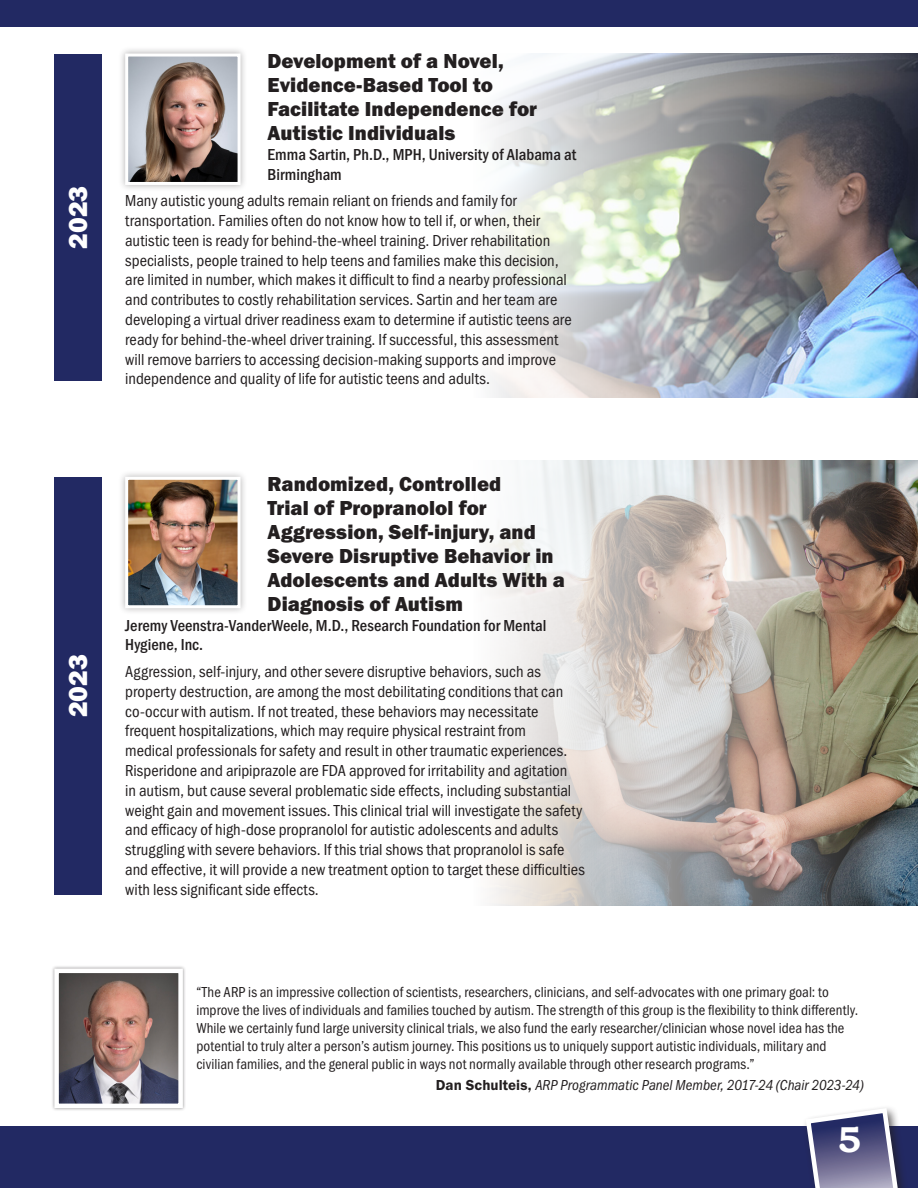
<style>
.page{position:relative;width:918px;height:1188px;background:#fff}
.page>*{position:absolute;margin:0;border:0;box-sizing:border-box;transform-origin:0 0}
.t1{font:700 36px "Bookman Old Style";color:#fff}
._2021_Body{font:27px "Franklin Gothic URW Hea";letter-spacing:-.005em;color:#fff}
.new_head_level_1{font:21px/24px "Franklin Gothic URW Hea";letter-spacing:.005em;color:#231f20}
._2021_Body-2{font:16.5px/19.8px "Franklin Gothic URW Con Boo";color:#231f20}
._2021_Body-3{font:500 16.5px/19.8px "Franklin Gothic URW Con";letter-spacing:.005em;color:#231f20}
._2012-quote{font:15px/18px "Franklin Gothic URW Con Boo";letter-spacing:.005em;color:#231f20}
._2012-Body{font:15px "Franklin Gothic URW Con Boo Ita";color:#231f20}
.s1{font-family:"Franklin Gothic URW Dem"}
</style>
<div class="page">
<img style="left:490px;top:460px;width:428px;height:445px">
<img style="left:490px;top:54px;width:428px;height:343px">
<div style="left:118px;top:47px;width:130px;height:145px;background:#231f20;opacity:.35"></div>
<img style="left:129px;top:58px;width:108px;height:123px">
<div style="left:125px;top:54px;width:116px;height:131px;border:3px solid #fff"></div>
<div style="left:118px;top:470px;width:130px;height:145px;background:#231f20;opacity:.35"></div>
<img style="left:129px;top:481px;width:108px;height:123px">
<div style="left:125px;top:477px;width:116px;height:131px;border:3px solid #fff"></div>
<div style="left:54px;top:54px;width:48px;height:327px;background:#222963"></div>
<div style="left:54px;top:477px;width:48px;height:418px;background:#222963"></div>
<div style="left:51px;top:965px;width:135px;height:147px;background:#231f20;opacity:.5"></div>
<img style="left:59px;top:974px;width:119px;height:129px">
<div style="left:54px;top:969px;width:129px;height:139px;border:4px solid #fff"></div>
<div style="left:0;top:1126px;width:918px;height:62px;background:#222963"></div>
<div style="left:802px;top:1104px;width:113px;height:84px;background:#231f20;opacity:.7"></div>
<svg style="left:803px;top:1106px;width:104px;height:82px"></svg>
<div style="left:0;top:0;width:918px;height:27px;background:#222963"></div>
<p class="_2021_Body" style="left:60px;top:249px;width:64px;rotate:-90deg">2023</p>
<p class="_2021_Body" style="left:60px;top:717px;width:64px;rotate:-90deg">2023</p>
<p class="new_head_level_1" style="left:268px;top:48px;width:271px">Development of a Novel,<br>Evidence-Based Tool to<br>Facilitate Independence for<br>Autistic Individuals</p>
<p class="_2021_Body-3" style="left:268px;top:144px;width:310px">Emma Sartin, Ph.D., MPH, University of Alabama at<br>Birmingham</p>
<p class="_2021_Body-2" style="left:125px;top:190px;width:448px">Many autistic young adults remain reliant on friends and family for transportation. Families often do not know how to tell if, or when, their autistic teen is ready for behind-the-wheel training. Driver rehabilitation specialists, people trained to help teens and families make this decision, are limited in number, which makes it difficult to find a nearby professional and contributes to costly rehabilitation services. Sartin and her team are developing a virtual driver readiness exam to determine if autistic teens are ready for behind-the-wheel driver training. If successful, this assessment will remove barriers to accessing decision-making supports and improve independence and quality of life for autistic teens and adults.</p>
<p class="new_head_level_1" style="left:268px;top:471px;width:299px">Randomized, Controlled<br>Trial of Propranolol for<br>Aggression, Self-injury, and<br>Severe Disruptive Behavior in<br>Adolescents and Adults With a<br>Diagnosis of Autism</p>
<p class="_2021_Body-3" style="left:125px;top:615px;width:423px">Jeremy Veenstra-VanderWeele, M.D., Research Foundation for Mental<br>Hygiene, Inc.</p>
<p class="_2021_Body-2" style="left:125px;top:661px;width:461px">Aggression, self-injury, and other severe disruptive behaviors, such as property destruction, are among the most debilitating conditions that can co-occur with autism. If not treated, these behaviors may necessitate frequent hospitalizations, which may require physical restraint from<br>medical professionals for safety and result in other traumatic experiences.<br>Risperidone and aripiprazole are FDA approved for irritability and agitation<br>in autism, but cause several problematic side effects, including substantial weight gain and movement issues. This clinical trial will investigate the safety and efficacy of high-dose propranolol for autistic adolescents and adults struggling with severe behaviors. If this trial shows that propranolol is safe and effective, it will provide a new treatment option to target these difficulties with less significant side effects.</p>
<p class="_2012-quote" style="left:196px;top:982px;width:664px">“The ARP is an impressive collection of scientists, researchers, clinicians, and self-advocates with one primary goal: to improve the lives of individuals and families touched by autism. The strength of this group is the flexibility to think differently.<br>While we certainly fund large university clinical trials, we also fund the early researcher/clinician whose novel idea has the potential to truly alter a person’s autism journey. This positions us to uniquely support autistic individuals, military and civilian families, and the general public in ways not normally available through other research programs.”</p>
<p class="_2012-Body" style="left:436px;top:1077px;width:430px"><span class="s1">Dan Schulteis,</span> ARP Programmatic Panel Member, 2017-24 (Chair 2023-24)</p>
<h1 class="t1" style="left:838px;top:1118px;width:25px">5</h1>
</div>
